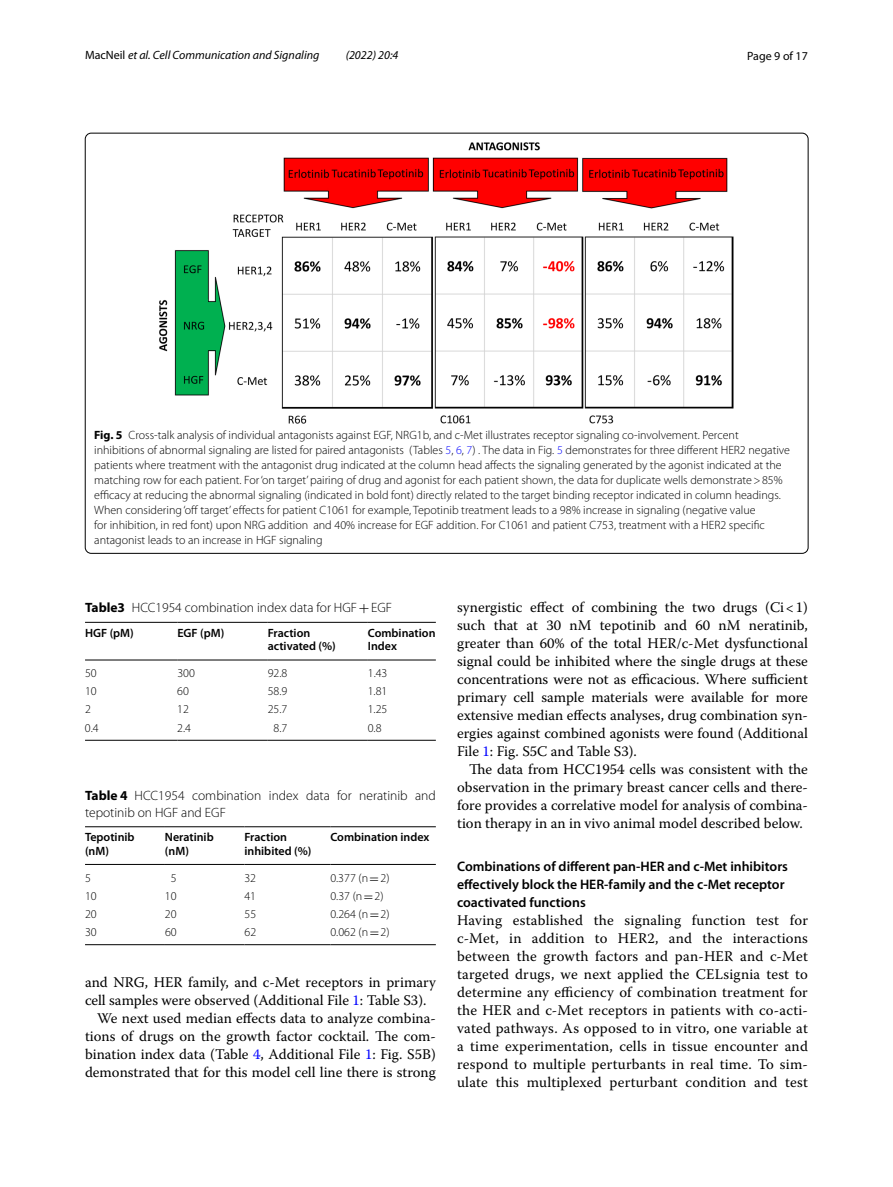
<style>
.page{position:relative;width:893px;height:1187px;background:#fff}
.page>*{position:absolute;margin:0;border:0;box-sizing:border-box;transform-origin:0 0}
.t1{font:14.7px/18px "Warnock Pro";color:#000;text-align:justify}
.t2{font:600 13.8px/18px "Myriad Pro";color:#000}
.t3{font:300 13.5px/16.5px "Myriad Pro";color:#000}
.t4{font:300 12px/15px "Myriad Pro";color:#000}
.t5{font:600 12px/13.5px "Myriad Pro";color:#000}
.t6{font:italic 12px "Myriad Pro";color:#000}
.t7{font:12px "Myriad Pro";color:#000}
.s1{font-style:normal}
.s2{font-weight:700}
.s3{color:#00f}
.s4{font-family:"MTSY";font-weight:400}
</style>
<div class="page">
<img style="left:160px;top:142px;width:574px;height:281px">
<hr style="left:85px;top:622px;width:92px;height:1px;background:#000">
<hr style="left:85px;top:659px;width:92px;height:1px;background:#000">
<hr style="left:177px;top:622px;width:91px;height:1px;background:#000">
<hr style="left:177px;top:659px;width:91px;height:1px;background:#000">
<hr style="left:268px;top:622px;width:100px;height:1px;background:#000">
<hr style="left:268px;top:659px;width:100px;height:1px;background:#000">
<hr style="left:368px;top:622px;width:68px;height:1px;background:#000">
<hr style="left:368px;top:659px;width:68px;height:1px;background:#000">
<hr style="left:85px;top:740px;width:92px;height:1px;background:#000">
<hr style="left:177px;top:740px;width:91px;height:1px;background:#000">
<hr style="left:268px;top:740px;width:100px;height:1px;background:#000">
<hr style="left:368px;top:740px;width:68px;height:1px;background:#000">
<hr style="left:85px;top:826px;width:80px;height:1px;background:#000">
<hr style="left:85px;top:864px;width:80px;height:1px;background:#000">
<hr style="left:165px;top:826px;width:79px;height:1px;background:#000">
<hr style="left:165px;top:864px;width:79px;height:1px;background:#000">
<hr style="left:244px;top:826px;width:86px;height:1px;background:#000">
<hr style="left:244px;top:864px;width:86px;height:1px;background:#000">
<hr style="left:330px;top:826px;width:106px;height:1px;background:#000">
<hr style="left:330px;top:864px;width:106px;height:1px;background:#000">
<hr style="left:85px;top:944px;width:80px;height:1px;background:#000">
<hr style="left:165px;top:944px;width:79px;height:1px;background:#000">
<hr style="left:244px;top:944px;width:86px;height:1px;background:#000">
<hr style="left:330px;top:944px;width:106px;height:1px;background:#000">
<p class="t6" style="left:85px;top:48px;width:236px"><span class="s1">MacNeil</span> et al. Cell Communication and Signaling</p>
<p class="t6" style="left:346px;top:48px;width:54px">(2022) 20:4</p>
<p class="t7" style="left:747px;top:48px;width:62px">Page 9 of 17</p>
<p class="t4" style="left:94px;top:427px;width:697px"><span class="s2">Fig. 5</span> Cross-talk analysis of individual antagonists against EGF, NRG1b, and c-Met illustrates receptor signaling co-involvement. Percent inhibitions of abnormal signaling are listed for paired antagonists (Tables <span class="s3">5</span>, <span class="s3">6</span>, <span class="s3">7</span>) . The data in Fig. <span class="s3">5</span> demonstrates for three different HER2 negative patients where treatment with the antagonist drug indicated at the column head affects the signaling generated by the agonist indicated at the matching row for each patient. For ‘on target’ pairing of drug and agonist for each patient shown, the data for duplicate wells demonstrate&gt;85% efficacy at reducing the abnormal signaling (indicated in bold font) directly related to the target binding receptor indicated in column headings.<br>When considering ‘off target’ effects for patient C1061 for example, Tepotinib treatment leads to a 98% increase in signaling (negative value<br>for inhibition, in red font) upon NRG addition and 40% increase for EGF addition. For C1061 and patient C753, treatment with a HER2 specific antagonist leads to an increase in HGF signaling</p>
<p class="t3" style="left:85px;top:600px;width:308px"><span class="s2">Table3</span> HCC1954 combination index data for HGF<span class="s4">+</span>EGF</p>
<p class="t5" style="left:85px;top:625px;width:50px">HGF (pM)</p>
<p class="t5" style="left:177px;top:625px;width:48px">EGF (pM)</p>
<p class="t5" style="left:268px;top:625px;width:70px">Fraction activated (%)</p>
<p class="t5" style="left:368px;top:625px;width:69px">Combination<br>Index</p>
<p class="t4" style="left:85px;top:665px;width:13px">50</p>
<p class="t4" style="left:177px;top:665px;width:19px">300</p>
<p class="t4" style="left:268px;top:665px;width:21px">92.8</p>
<p class="t4" style="left:368px;top:665px;width:21px">1.43</p>
<p class="t4" style="left:85px;top:684px;width:13px">10</p>
<p class="t4" style="left:177px;top:684px;width:13px">60</p>
<p class="t4" style="left:268px;top:684px;width:21px">58.9</p>
<p class="t4" style="left:368px;top:684px;width:21px">1.81</p>
<p class="t4" style="left:85px;top:702px;width:7px">2</p>
<p class="t4" style="left:177px;top:702px;width:13px">12</p>
<p class="t4" style="left:268px;top:702px;width:21px">25.7</p>
<p class="t4" style="left:368px;top:702px;width:21px">1.25</p>
<p class="t4" style="left:85px;top:720px;width:15px">0.4</p>
<p class="t4" style="left:177px;top:720px;width:15px">2.4</p>
<p class="t4" style="left:274px;top:720px;width:15px">8.7</p>
<p class="t4" style="left:368px;top:720px;width:15px">0.8</p>
<p class="t3" style="left:85px;top:787px;width:352px"><span class="s2">Table 4</span> HCC1954 combination index data for neratinib and tepotinib on HGF and EGF</p>
<p class="t5" style="left:85px;top:830px;width:51px">Tepotinib (nM)</p>
<p class="t5" style="left:165px;top:830px;width:50px">Neratinib (nM)</p>
<p class="t5" style="left:244px;top:830px;width:69px">Fraction inhibited (%)</p>
<p class="t5" style="left:330px;top:830px;width:101px">Combination index</p>
<p class="t4" style="left:85px;top:870px;width:7px">5</p>
<p class="t4" style="left:171px;top:870px;width:7px">5</p>
<p class="t4" style="left:244px;top:870px;width:13px">32</p>
<p class="t4" style="left:330px;top:870px;width:61px">0.377 (n<span class="s4">=</span>2)</p>
<p class="t4" style="left:85px;top:888px;width:13px">10</p>
<p class="t4" style="left:165px;top:888px;width:13px">10</p>
<p class="t4" style="left:244px;top:888px;width:13px">41</p>
<p class="t4" style="left:330px;top:888px;width:55px">0.37 (n<span class="s4">=</span>2)</p>
<p class="t4" style="left:85px;top:906px;width:13px">20</p>
<p class="t4" style="left:165px;top:906px;width:13px">20</p>
<p class="t4" style="left:244px;top:906px;width:13px">55</p>
<p class="t4" style="left:330px;top:906px;width:61px">0.264 (n<span class="s4">=</span>2)</p>
<p class="t4" style="left:85px;top:924px;width:13px">30</p>
<p class="t4" style="left:165px;top:924px;width:13px">60</p>
<p class="t4" style="left:244px;top:924px;width:13px">62</p>
<p class="t4" style="left:330px;top:924px;width:61px">0.062 (n<span class="s4">=</span>2)</p>
<p class="t1" style="left:85px;top:973px;width:352px">and NRG, HER family, and c-Met receptors in primary</p>
<p class="t1" style="left:85px;top:991px;width:343px">cell samples were observed (Additional File <span class="s3">1</span>: Table S3).</p>
<p class="t1" style="left:97px;top:1009px;width:340px">We next used median effects data to analyze combina-</p>
<p class="t1" style="left:85px;top:1027px;width:352px">tions of drugs on the growth factor cocktail. The com-</p>
<p class="t1" style="left:85px;top:1045px;width:352px">bination index data (Table <span class="s3">4</span>, Additional File <span class="s3">1</span>: Fig. S5B)</p>
<p class="t1" style="left:85px;top:1063px;width:352px">demonstrated that for this model cell line there is strong</p>
<p class="t1" style="left:457px;top:597px;width:352px">synergistic effect of combining the two drugs (Ci&lt;1) such that at 30 nM tepotinib and 60 nM neratinib, greater than 60% of the total HER/c-Met dysfunctional signal could be inhibited where the single drugs at these concentrations were not as efficacious. Where sufficient primary cell sample materials were available for more extensive median effects analyses, drug combination syn&shy;ergies against combined agonists were found (Additional File <span class="s3">1</span>: Fig. S5C and Table S3).</p>
<p class="t1" style="left:457px;top:759px;width:352px;text-indent:12px">The data from HCC1954 cells was consistent with the observation in the primary breast cancer cells and there&shy;fore provides a correlative model for analysis of combina&shy;tion therapy in an in vivo animal model described below.</p>
<p class="t2" style="left:457px;top:856px;width:332px">Combinations of different pan‑HER and c‑Met inhibitors effectively block the HER‑family and the c‑Met receptor coactivated functions</p>
<p class="t1" style="left:457px;top:910px;width:352px">Having established the signaling function test for c-Met, in addition to HER2, and the interactions between the growth factors and pan-HER and c-Met targeted drugs, we next applied the CELsignia test to determine any efficiency of combination treatment for the HER and c-Met receptors in patients with co-acti&shy;vated pathways. As opposed to in vitro, one variable at a time experimentation, cells in tissue encounter and respond to multiple perturbants in real time. To sim&shy;ulate this multiplexed perturbant condition and test</p>
</div>
